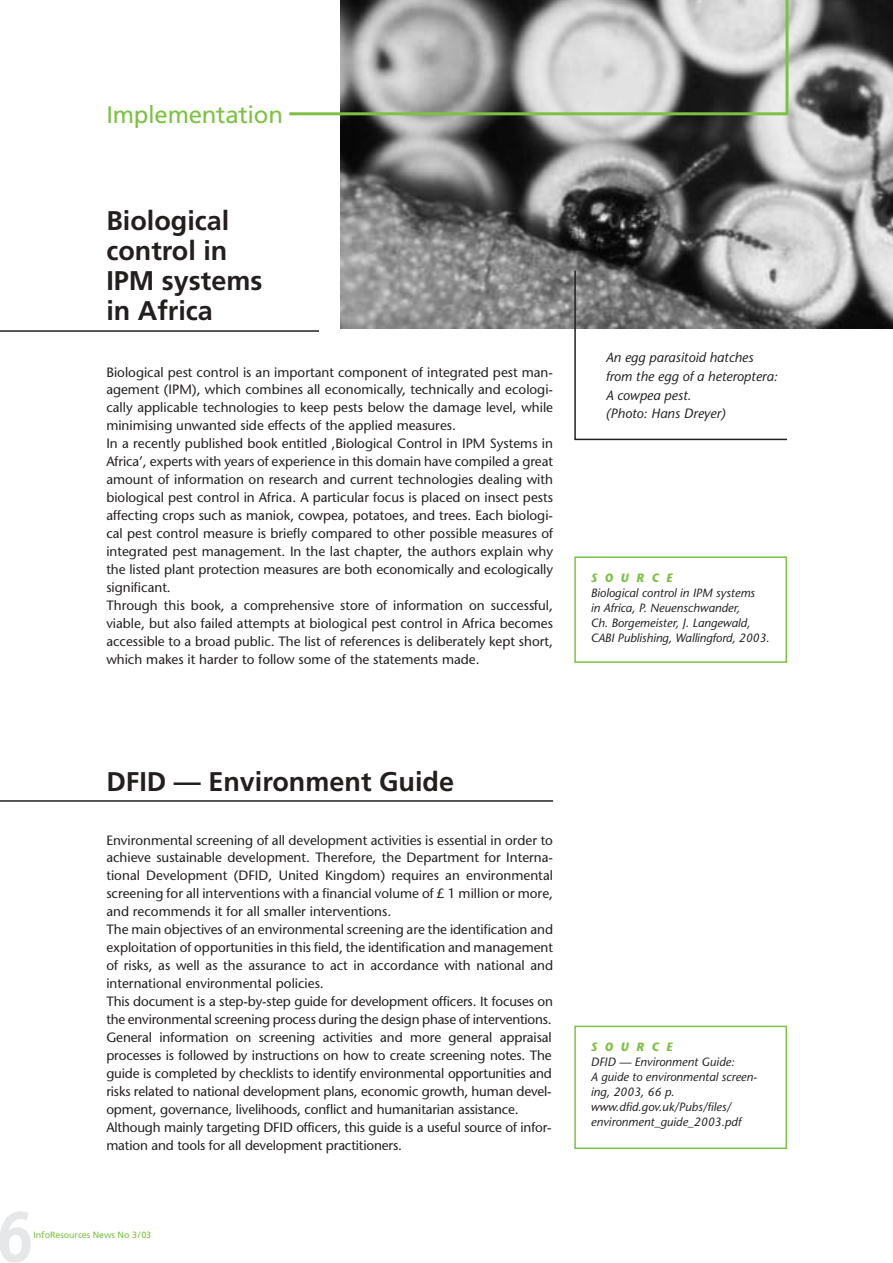
<style>
.page{position:relative;width:893px;height:1263px;background:#fff}
.page>*{position:absolute;margin:0;border:0;box-sizing:border-box;transform-origin:0 0}
.t1{font:700 75px "Officina Sans";color:#e6e7e8}
.t2{font:700 27px/30px "Frutiger";color:#231f1f}
.t3{font:24px "Frutiger";letter-spacing:-.01em;color:#7cc242}
.t4{font:13.5px/18px "Stone Sans";color:#231f1f}
.t5{font:italic 13.5px/18.8px "Stone Sans";color:#231f1f}
.t6{font:italic 12px/15px "Stone Sans";color:#231f1f}
.t7{font:italic 700 12px "Stone Sans";letter-spacing:.63em;color:#7cc242}
.t8{font:9px "Frutiger";letter-spacing:-.01em;color:#7cc242}
</style>
<div class="page">
<img style="left:340px;top:0;width:552px;height:328px">
<svg style="left:573px;top:269px;width:215px;height:172px"></svg>
<svg style="left:289px;top:0;width:501px;height:117px"></svg>
<hr style="left:0;top:800px;width:553px;height:2px;background:#231f1f">
<div style="left:574px;top:556px;width:213px;height:107px;border:2px solid #7cc242"></div>
<div style="left:574px;top:1026px;width:213px;height:123px;border:2px solid #7cc242"></div>
<hr style="left:0;top:330px;width:319px;height:2px;background:#231f1f">
<h3 class="t3" style="left:106px;top:105px;width:178px">Implementation</h3>
<h2 class="t2" style="left:106px;top:208px;width:157px">Biological control in<br>IPM systems in Africa</h2>
<p class="t4" style="left:106px;top:364px;width:448px">Biological pest control is an important component of integrated pest man&shy;agement (IPM), which combines all economically, technically and ecologi&shy;cally applicable technologies to keep pests below the damage level, while minimising unwanted side effects of the applied measures.<br>In a recently published book entitled ‚Biological Control in IPM Systems in Africa’, experts with years of experience in this domain have compiled a great amount of information on research and current technologies dealing with biological pest control in Africa. A particular focus is placed on insect pests affecting crops such as maniok, cowpea, potatoes, and trees. Each biologi&shy;cal pest control measure is briefly compared to other possible measures of integrated pest management. In the last chapter, the authors explain why the listed plant protection measures are both economically and ecologically significant.<br>Through this book, a comprehensive store of information on successful, viable, but also failed attempts at biological pest control in Africa becomes accessible to a broad public. The list of references is deliberately kept short, which makes it harder to follow some of the statements made.</p>
<p class="t5" style="left:605px;top:350px;width:173px">An egg parasitoid hatches from the egg of a heteroptera:<br>A cowpea pest.<br>(Photo: Hans Dreyer)</p>
<p class="t7" style="left:591px;top:573px;width:83px">SOURCE</p>
<p class="t6" style="left:591px;top:586px;width:180px">Biological control in IPM systems<br>in Africa, P. Neuenschwander,<br>Ch. Borgemeister, J. Langewald, CABI Publishing, Wallingford, 2003.</p>
<h2 class="t2" style="left:106px;top:769px;width:349px">DFID — Environment Guide</h2>
<p class="t4" style="left:106px;top:832px;width:448px">Environmental screening of all development activities is essential in order to achieve sustainable development. Therefore, the Department for Interna&shy;tional Development (DFID, United Kingdom) requires an environmental screening for all interventions with a financial volume of £ 1 million or more, and recommends it for all smaller interventions.<br>The main objectives of an environmental screening are the identification and exploitation of opportunities in this field, the identification and management of risks, as well as the assurance to act in accordance with national and international environmental policies.<br>This document is a step-by-step guide for development officers. It focuses on the environmental screening process during the design phase of interventions.<br>General information on screening activities and more general appraisal processes is followed by instructions on how to create screening notes. The guide is completed by checklists to identify environmental opportunities and risks related to national development plans, economic growth, human devel&shy;opment, governance, livelihoods, conflict and humanitarian assistance.<br>Although mainly targeting DFID officers, this guide is a useful source of infor&shy;mation and tools for all development practitioners.</p>
<h1 class="t1" style="left:-5px;top:1207px;width:41px">6</h1>
<p class="t8" style="left:34px;top:1232px;width:119px">InfoResources News No 3/03</p>
<p class="t7" style="left:591px;top:1042px;width:83px">SOURCE</p>
<p class="t6" style="left:591px;top:1056px;width:168px">DFID — Environment Guide:<br>A guide to environmental screen&shy;ing, 2003, 66 p. www.dfid.gov.uk/Pubs/files/ environment_guide_2003.pdf</p>
</div>
